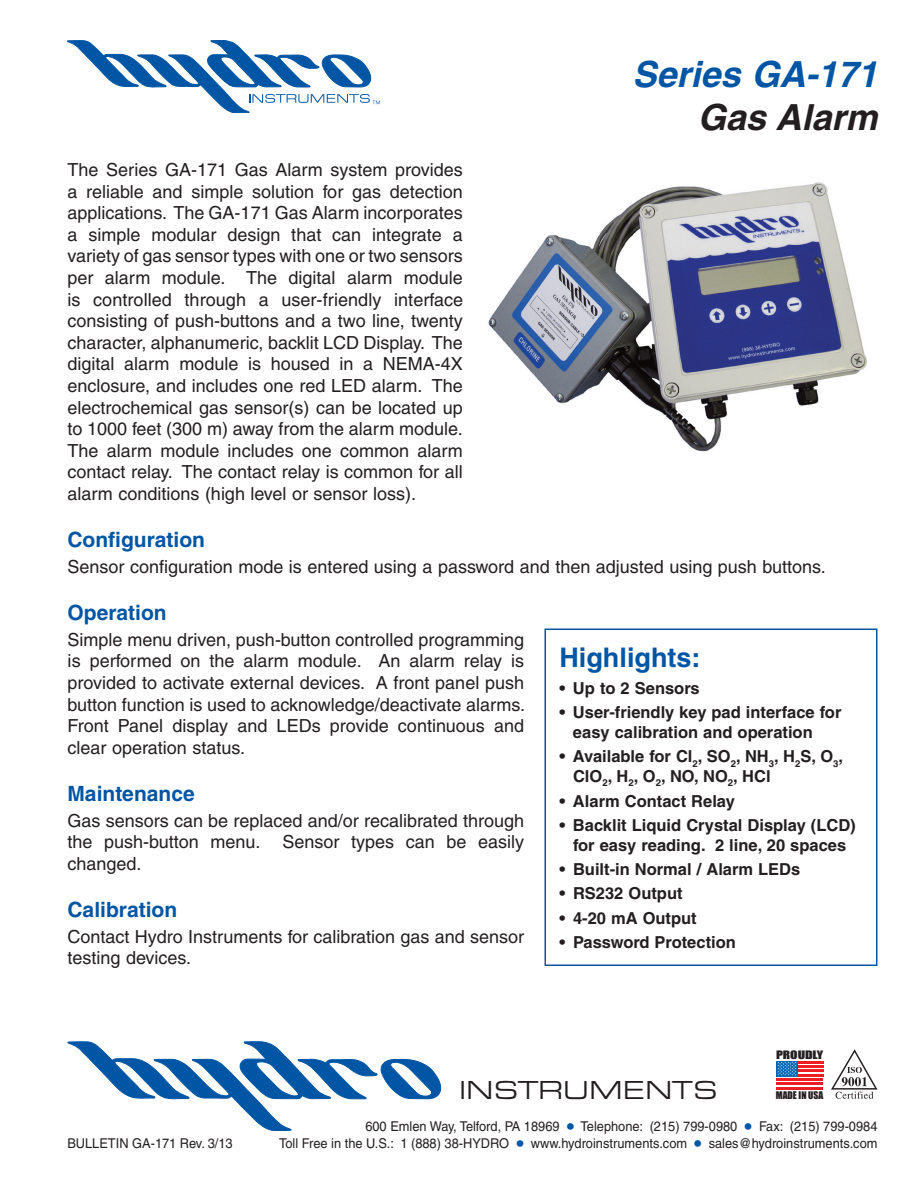
<style>
.page{position:relative;width:918px;height:1188px;background:#fff}
.page>*{position:absolute;margin:0;border:0;box-sizing:border-box;transform-origin:0 0}
.t1{font:italic 700 36px "Helvetica";color:#0155a5}
.t2{font:italic 700 36px "Helvetica";color:#231f20}
.t3{font:700 27px "Helvetica";color:#0155a5}
.t4{font:27px "Eurostile Extended Roman DTC";color:#231f20}
.t5{font:700 21px "Helvetica";color:#0155a5}
.t6{font:18px/21.6px "Helvetica";color:#231f20;text-align:justify}
.t7{font:700 16.5px/19.8px "Helvetica";color:#231f20}
.t8{font:13.5px "Helvetica";color:#231f20;scale:.95 1}
.t9{font:10.65px "Impact";color:#231f20;scale:1.28 1}
.t10{font:9.75px "Impact";color:#231f20}
.s1{font-size:21px;color:#0155a5}
</style>
<div class="page">
<svg style="left:68px;top:41px;width:312px;height:72px"></svg>
<div style="left:544px;top:628px;width:334px;height:338px;border:2px solid #0155a5"></div>
<img style="left:488px;top:182px;width:380px;height:270px">
<svg style="left:68px;top:1042px;width:373px;height:89px"></svg>
<svg style="left:776px;top:1063px;width:47px;height:20px"></svg>
<hr style="left:798px;top:1061px;width:25px;height:2px;background:#ee1d23">
<hr style="left:798px;top:1065px;width:25px;height:2px;background:#ee1d23">
<hr style="left:798px;top:1070px;width:25px;height:2px;background:#ee1d23">
<hr style="left:798px;top:1074px;width:25px;height:2px;background:#ee1d23">
<hr style="left:776px;top:1078px;width:47px;height:3px;background:#ee1d23">
<hr style="left:776px;top:1083px;width:47px;height:2px;background:#ee1d23">
<hr style="left:776px;top:1087px;width:47px;height:2px;background:#ee1d23">
<svg style="left:776px;top:1061px;width:22px;height:15px"></svg>
<svg style="left:777px;top:1062px;width:19px;height:14px"></svg>
<svg style="left:831px;top:1049px;width:47px;height:50px"></svg>
<h1 class="t1" style="left:632px;top:52px;width:247px">Series GA-171</h1>
<h1 class="t2" style="left:698px;top:96px;width:181px">Gas Alarm</h1>
<p class="t6" style="left:68px;top:159px;width:397px">The Series GA-171 Gas Alarm system provides a reliable and simple solution for gas detection applications. The GA-171 Gas Alarm incorporates a simple modular design that can integrate a variety of gas sensor types with one or two sensors per alarm module. The digital alarm module is controlled through a user-friendly interface consisting of push-buttons and a two line, twenty character, alphanumeric, backlit LCD Display. The digital alarm module is housed in a NEMA-4X enclosure, and includes one red LED alarm. The electrochemical gas sensor(s) can be located up to 1000 feet (300 m) away from the alarm module.<br>The alarm module includes one common alarm contact relay. The contact relay is common for all alarm conditions (high level or sensor loss).</p>
<p class="t5" style="left:68px;top:527px;width:139px">Configuration</p>
<p class="t6" style="left:68px;top:556px;width:760px">Sensor configuration mode is entered using a password and then adjusted using push buttons.</p>
<p class="t5" style="left:68px;top:599px;width:101px">Operation</p>
<p class="t6" style="left:68px;top:629px;width:459px">Simple menu driven, push-button controlled programming is performed on the alarm module. An alarm relay is provided to activate external devices. A front panel push button function is used to acknowledge/deactivate alarms.<br>Front Panel display and LEDs provide continuous and clear operation status.</p>
<p class="t5" style="left:68px;top:780px;width:129px">Maintenance</p>
<p class="t6" style="left:68px;top:809px;width:458px">Gas sensors can be replaced and/or recalibrated through the push-button menu. Sensor types can be easily changed.</p>
<p class="t5" style="left:68px;top:896px;width:111px">Calibration</p>
<p class="t6" style="left:68px;top:926px;width:458px">Contact Hydro Instruments for calibration gas and sensor testing devices.</p>
<h2 class="t3" style="left:560px;top:642px;width:142px">Highlights:</h2>
<p class="t7" style="left:560px;top:678px;width:142px">• Up to 2 Sensors</p>
<p class="t7" style="left:573px;top:702px;width:270px;text-indent:-13px">• User-friendly key pad interface for easy calibration and operation</p>
<p class="t7" style="left:573px;top:747px;width:272px;text-indent:-14px">• Available for Cl<sub>2</sub>, SO<sub>2</sub>, NH<sub>3</sub>, H<sub>2</sub>S, O<sub>3</sub>,<br>ClO<sub>2</sub>, H<sub>2</sub>, O<sub>2</sub>, NO, NO<sub>2</sub>, HCl</p>
<p class="t7" style="left:559px;top:791px;width:177px">• Alarm Contact Relay</p>
<p class="t7" style="left:559px;top:815px;width:298px;text-align:center">• Backlit Liquid Crystal Display (LCD) for easy reading. 2 line, 20 spaces</p>
<p class="t7" style="left:560px;top:859px;width:242px">• Built-in Normal / Alarm LEDs</p>
<p class="t7" style="left:560px;top:883px;width:125px">• RS232 Output</p>
<p class="t7" style="left:560px;top:908px;width:139px">• 4-20 mA Output</p>
<p class="t7" style="left:560px;top:932px;width:178px">• Password Protection</p>
<p class="t9" style="left:776px;top:1047px;width:38px">PROUDLY</p>
<p class="t10" style="left:776px;top:1088px;width:49px">MADE IN USA</p>
<h2 class="t4" style="left:459px;top:1075px;width:260px">INSTRUMENTS</h2>
<p class="t8" style="left:365px;top:1119px;width:541px">600 Emlen Way, Telford, PA 18969 <span class="s1">•</span> Telephone: (215) 799-0980 <span class="s1">•</span> Fax: (215) 799-0984</p>
<p class="t8" style="left:67px;top:1135px;width:175px">BULLETIN GA-171 Rev. 3/13</p>
<p class="t8" style="left:279px;top:1135px;width:631px">Toll Free in the U.S.: 1 (888) 38-HYDRO <span class="s1">•</span> www.hydroinstruments.com <span class="s1">•</span> sales@hydroinstruments.com</p>
</div>
